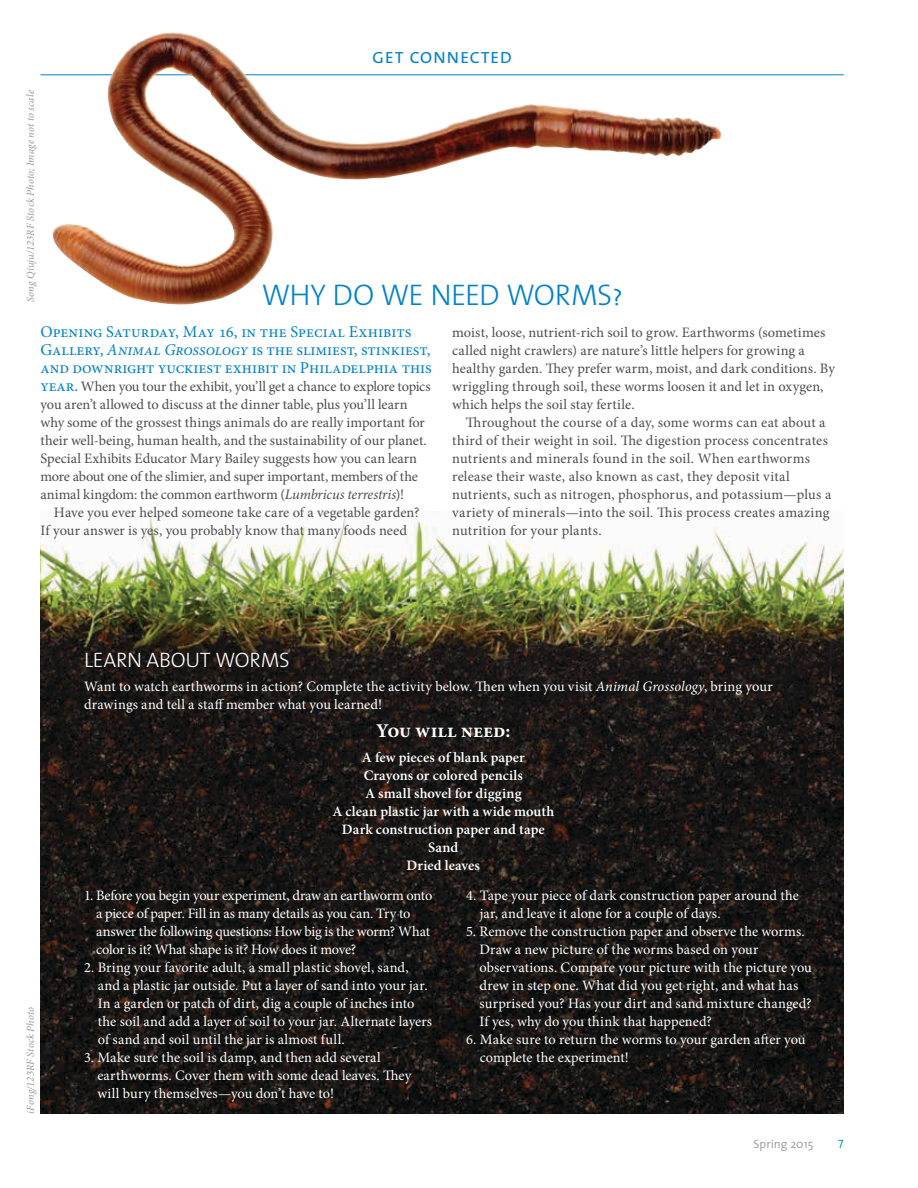
<style>
.page{position:relative;width:918px;height:1188px;background:#fff}
.page>*{position:absolute;margin:0;border:0;box-sizing:border-box;transform-origin:0 0}
.t1{font:30px "The Sans Light Caps";letter-spacing:-.02em;color:#0082c7}
.t2{font:300 21px "The Sans";letter-spacing:-.01em;color:#fff}
.t3{font:21px "The Sans Semi Light Caps";letter-spacing:.005em;color:#0082c7}
.t4{font:700 19.5px "Minion Pro";color:#fff}
.t5{font:16.5px/18px "Minion Pro";letter-spacing:-.005em;color:#0082c7}
.t6{font:14.4px/18px "Minion Pro";letter-spacing:.005em;color:#4d4d4f}
.t7{font:14.4px/18px "Minion Pro";letter-spacing:.005em;color:#fff}
.t8{font:14.4px/18px "Minion Pro";letter-spacing:-.025em;color:#fff}
.t9{font:600 14.4px/18px "Minion Pro";letter-spacing:.005em;color:#fff;text-align:center}
.t10{font:300 12px "The Sans";letter-spacing:.005em;color:#949698}
.t11{font:12px "The Sans Semi Light Caps";color:#0082c7}
.t12{font:italic 10.5px "Minion Pro";letter-spacing:.015em;color:#949698}
.s1{font-style:italic}
.s2{font-size:16.5px;color:#0082c7}
</style>
<div class="page">
<img style="left:40px;top:512px;width:804px;height:602px">
<hr style="left:40px;top:74px;width:804px;height:1px;background:#0082c7">
<img style="left:51px;top:32px;width:673px;height:273px">
<h2 class="t3" style="left:372px;top:39px;width:141px">get connected</h2>
<p class="t12" style="left:23px;top:302px;width:213px;rotate:-90deg">Song Qiuju/123RF Stock Photo; Image not to scale</p>
<h1 class="t1" style="left:262px;top:271px;width:362px">WHY DO WE NEED WORMS?</h1>
<p class="t5" style="left:40px;top:323px;width:393px">Opening Saturday, May 16, in the Special Exhibits<br>Gallery, <span class="s1">Animal Grossology</span> is the slimiest, stinkiest, and downright yuckiest exhibit in Philadelphia this</p>
<p class="t6" style="left:40px;top:377px;width:392px"><span class="s2">year.</span> When you tour the exhibit, you’ll get a chance to explore topics you aren’t allowed to discuss at the dinner table, plus you’ll learn why some of the grossest things animals do are really important for their well-being, human health, and the sustainability of our planet.<br>Special Exhibits Educator Mary Bailey suggests how you can learn more about one of the slimier, and super important, members of the animal kingdom: the common earthworm (<span class="s1">Lumbricus terrestris</span>)!</p>
<p class="t6" style="left:40px;top:503px;width:380px;text-indent:13px">Have you ever helped someone take care of a vegetable garden?<br>If your answer is yes, you probably know that many foods need</p>
<p class="t6" style="left:452px;top:323px;width:385px">moist, loose, nutrient-rich soil to grow. Earthworms (sometimes called night crawlers) are nature’s little helpers for growing a healthy garden. They prefer warm, moist, and dark conditions. By wriggling through soil, these worms loosen it and let in oxygen, which helps the soil stay fertile.</p>
<p class="t6" style="left:452px;top:413px;width:381px;text-indent:13px">Throughout the course of a day, some worms can eat about a third of their weight in soil. The digestion process concentrates nutrients and minerals found in the soil. When earthworms release their waste, also known as cast, they deposit vital nutrients, such as nitrogen, phosphorus, and potassium—plus a variety of minerals—into the soil. This process creates amazing nutrition for your plants.</p>
<h2 class="t2" style="left:84px;top:642px;width:207px">LEARN ABOUT WORMS</h2>
<p class="t7" style="left:84px;top:678px;width:690px">Want to watch earthworms in action? Complete the activity below. Then when you visit <span class="s1">Animal Grossology</span>, bring your drawings and tell a staff member what you learned!</p>
<p class="t12" style="left:23px;top:1114px;width:108px;rotate:-90deg">iFong/123RF Stock Photo</p>
<h3 class="t4" style="left:376px;top:717px;width:136px">You will need:</h3>
<p class="t9" style="left:332px;top:748px;width:223px">A few pieces of blank paper<br>Crayons or colored pencils<br>A small shovel for digging<br>A clean plastic jar with a wide mouth<br>Dark construction paper and tape<br>Sand<br>Dried leaves</p>
<p class="t8" style="left:96px;top:886px;width:338px;text-indent:-12px">1. Before you begin your experiment, draw an earthworm onto a piece of paper. Fill in as many details as you can. Try to answer the following questions: How big is the worm? What color is it? What shape is it? How does it move?</p>
<p class="t7" style="left:98px;top:958px;width:336px;text-indent:-14px">2. Bring your favorite adult, a small plastic shovel, sand, and a plastic jar outside. Put a layer of sand into your jar.<br>In a garden or patch of dirt, dig a couple of inches into the soil and add a layer of soil to your jar. Alternate layers of sand and soil until the jar is almost full.</p>
<p class="t7" style="left:97px;top:1048px;width:316px;text-indent:-13px">3. Make sure the soil is damp, and then add several earthworms. Cover them with some dead leaves. They will bury themselves—you don’t have to!</p>
<p class="t7" style="left:480px;top:886px;width:321px;text-indent:-14px">4. Tape your piece of dark construction paper around the jar, and leave it alone for a couple of days.</p>
<p class="t7" style="left:479px;top:922px;width:334px;text-indent:-13px">5. Remove the construction paper and observe the worms.<br>Draw a new picture of the worms based on your observations. Compare your picture with the picture you drew in step one. What did you get right, and what has surprised you? Has your dirt and sand mixture changed?<br>If yes, why do you think that happened?</p>
<p class="t7" style="left:480px;top:1030px;width:327px;text-indent:-14px">6. Make sure to return the worms to your garden after you complete the experiment!</p>
<p class="t10" style="left:754px;top:1134px;width:62px">Spring 2015</p>
<p class="t11" style="left:838px;top:1134px;width:7px">7</p>
</div>
